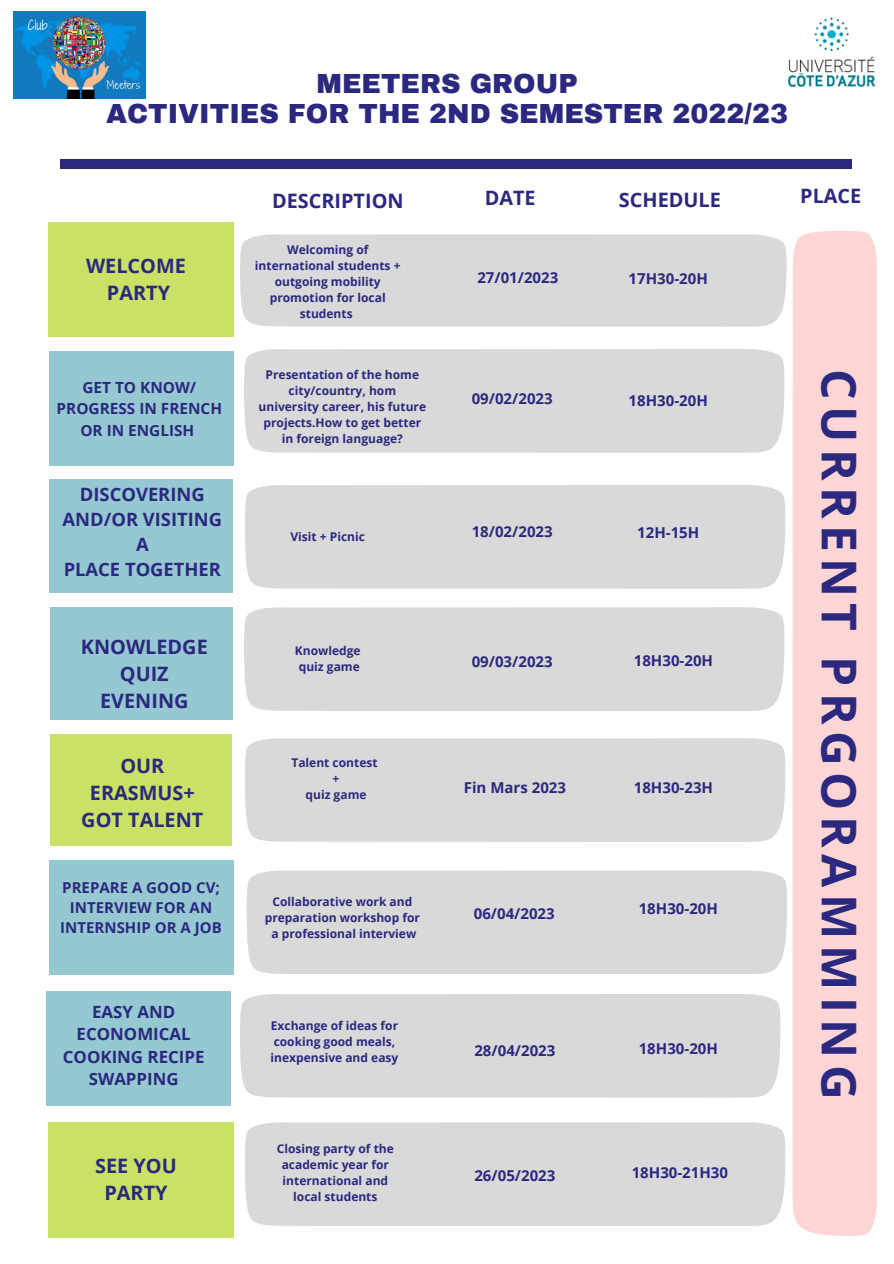
<style>
.page{position:relative;width:894px;height:1264px;background:#fff}
.page>*{position:absolute;margin:0;border:0;box-sizing:border-box;transform-origin:0 0}
.t1{font:700 48px "Open Sans";letter-spacing:.13em;color:#2b297f}
.t2{font:900 27px/30.5px "Archivo";color:#2b297f;text-align:center}
.t3{font:700 19.8px/27px "Open Sans";color:#2b297f;text-align:center}
.t4{font:700 18.3px/24.8px "Open Sans";color:#2b297f;text-align:center}
.t5{font:700 16.8px/22.5px "Open Sans";color:#2b297f;text-align:center}
.t6{font:700 15.3px/21.5px "Open Sans";color:#2b297f;text-align:center}
.t7{font:700 15px/20.2px "Open Sans";color:#2b297f;text-align:center}
.t8{font:12.75px "Shadows Into Light Two";color:#fff}
.t9{font:700 12px/16px "Open Sans";color:#2b297f;text-align:center}
.t10{font:10.35px "Shadows Into Light Two";letter-spacing:.01em;color:#fff}
</style>
<div class="page">
<div style="left:61px;top:159px;width:790px;height:9px;background:#2b297f"></div>
<div style="left:48px;top:222px;width:186px;height:114px;background:#c9e265"></div>
<div style="left:49px;top:351px;width:185px;height:114px;background:#95c8d1"></div>
<div style="left:49px;top:479px;width:184px;height:113px;background:#95c8d1"></div>
<div style="left:50px;top:607px;width:183px;height:113px;background:#95c8d1"></div>
<div style="left:50px;top:734px;width:181px;height:111px;background:#c9e265"></div>
<div style="left:49px;top:860px;width:185px;height:114px;background:#95c8d1"></div>
<div style="left:46px;top:991px;width:184px;height:114px;background:#95c8d1"></div>
<img style="left:788px;top:17px;width:88px;height:70px">
<img style="left:13px;top:11px;width:132px;height:88px">
<div style="left:48px;top:1122px;width:186px;height:115px;background:#c9e265"></div>
<div style="left:240px;top:234px;width:546px;height:92px;background:#d9d9d9"></div>
<div style="left:244px;top:349px;width:540px;height:104px;background:#d9d9d9"></div>
<div style="left:245px;top:485px;width:540px;height:104px;background:#d9d9d9"></div>
<div style="left:244px;top:607px;width:540px;height:104px;background:#d9d9d9"></div>
<div style="left:246px;top:870px;width:540px;height:104px;background:#d9d9d9"></div>
<div style="left:240px;top:994px;width:540px;height:103px;background:#d9d9d9"></div>
<div style="left:245px;top:1122px;width:540px;height:104px;background:#d9d9d9"></div>
<div style="left:245px;top:738px;width:540px;height:104px;background:#d9d9d9"></div>
<svg style="left:792px;top:231px;width:84px;height:1004px;fill:#ffd5d5"></svg>
<p class="t8" style="left:28px;top:16px;width:21px;rotate:1deg">Club</p>
<h2 class="t2" style="left:106px;top:69px;width:683px">MEETERS GROUP<br>ACTIVITIES FOR THE 2ND SEMESTER 2022/23</h2>
<p class="t10" style="left:107px;top:77px;width:35px">Meeters</p>
<h3 class="t3" style="left:86px;top:252px;width:101px">WELCOME<br>PARTY</h3>
<p class="t6" style="left:57px;top:376px;width:167px">GET TO KNOW/<br>PROGRESS IN FRENCH<br>OR IN ENGLISH</p>
<h3 class="t4" style="left:63px;top:482px;width:161px">DISCOVERING<br>AND/OR VISITING<br>A<br>PLACE TOGETHER</h3>
<h3 class="t3" style="left:81px;top:632px;width:128px">KNOWLEDGE<br>QUIZ<br>EVENING</h3>
<h3 class="t3" style="left:81px;top:752px;width:123px">OUR<br>ERASMUS+<br>GOT TALENT</h3>
<p class="t7" style="left:60px;top:876px;width:163px">PREPARE A GOOD CV;<br>INTERVIEW FOR AN<br>INTERNSHIP OR A JOB</p>
<h3 class="t5" style="left:63px;top:999px;width:143px">EASY AND<br>ECONOMICAL<br>COOKING RECIPE<br>SWAPPING</h3>
<h3 class="t3" style="left:272px;top:186px;width:133px">DESCRIPTION</h3>
<p class="t9" style="left:255px;top:241px;width:147px">Welcoming of international students + outgoing mobility promotion for local students</p>
<p class="t9" style="left:258px;top:366px;width:169px">Presentation of the home city/country, hom university career, his future projects.How to get better in foreign language?</p>
<p class="t9" style="left:290px;top:528px;width:76px">Visit + Picnic</p>
<p class="t9" style="left:295px;top:642px;width:67px">Knowledge quiz game</p>
<p class="t9" style="left:291px;top:754px;width:88px">Talent contest +<br>quiz game</p>
<p class="t9" style="left:265px;top:893px;width:157px">Collaborative work and preparation workshop for a professional interview</p>
<p class="t9" style="left:270px;top:1017px;width:129px;text-align:left">Exchange of ideas for cooking good meals, inexpensive and easy</p>
<h3 class="t3" style="left:484px;top:183px;width:52px">DATE</h3>
<p class="t7" style="left:477px;top:267px;width:82px">27/01/2023</p>
<p class="t7" style="left:471px;top:388px;width:82px">09/02/2023</p>
<p class="t7" style="left:471px;top:520px;width:82px">18/02/2023</p>
<p class="t7" style="left:471px;top:650px;width:82px">09/03/2023</p>
<p class="t7" style="left:463px;top:776px;width:104px">Fin Mars 2023</p>
<p class="t7" style="left:473px;top:902px;width:82px">06/04/2023</p>
<p class="t7" style="left:474px;top:1039px;width:82px">28/04/2023</p>
<h3 class="t3" style="left:618px;top:186px;width:103px">SCHEDULE</h3>
<h3 class="t3" style="left:800px;top:182px;width:63px">PLACE</h3>
<p class="t7" style="left:628px;top:268px;width:81px">17H30-20H</p>
<p class="t7" style="left:628px;top:390px;width:81px">18H30-20H</p>
<p class="t7" style="left:637px;top:521px;width:64px">12H-15H</p>
<p class="t7" style="left:633px;top:650px;width:81px">18H30-20H</p>
<p class="t7" style="left:633px;top:776px;width:81px">18H30-23H</p>
<p class="t7" style="left:638px;top:898px;width:81px">18H30-20H</p>
<p class="t7" style="left:638px;top:1037px;width:81px">18H30-20H</p>
<h1 class="t1" style="left:872px;top:369px;width:731px;rotate:90deg">CURRENT PRGORAMMING</h1>
<p class="t9" style="left:277px;top:1139px;width:118px">Closing party of the academic year for international and local students</p>
<h3 class="t3" style="left:95px;top:1151px;width:83px">SEE YOU</h3>
<p class="t7" style="left:631px;top:1161px;width:98px">18H30-21H30</p>
<h3 class="t3" style="left:104px;top:1178px;width:65px">PARTY</h3>
<p class="t7" style="left:474px;top:1164px;width:82px">26/05/2023</p>
</div>
